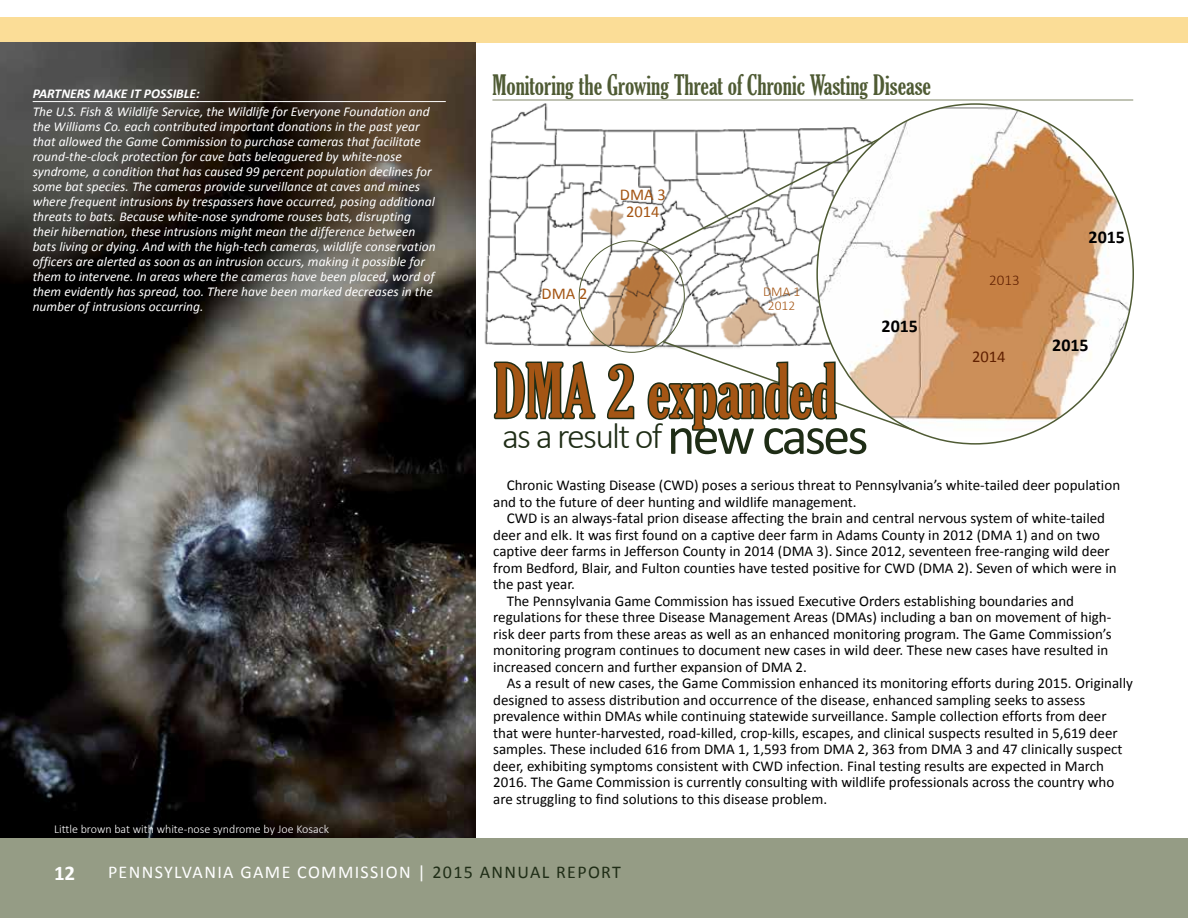
<style>
.page{position:relative;width:1188px;height:918px;background:#fff}
.page>*{position:absolute;margin:0;border:0;box-sizing:border-box;transform-origin:0 0}
.t1{font:extra-condensed 72px "Gloucester";color:#a45514}
.t2{font:300 36px "Calibri";letter-spacing:-.05em;color:#1f2d16}
.t3{font:extra-condensed 27px "Gloucester";color:#4f5b34}
.t4{font:700 21px "Calibri";color:#fff}
.t5{font:18px "Calibri";letter-spacing:.075em;color:#fff}
.t6{font:700 18px "Calibri";color:#000}
.t7{font:16.5px/16.5px "Calibri";color:#a45514;text-align:center}
.t8{font:16.5px "Calibri";color:#612000}
.t9{font:15px/16.5px "Calibri";color:#000}
.t10{font:300 15px "Calibri";color:#612000}
.t11{font:italic 13.5px/15px "Calibri";color:#fff}
.t12{font:italic 700 13.5px "Calibri";color:#fff}
.t13{font:300 13.5px/13.5px "Calibri";color:#a45514;text-align:center}
.t14{font:300 12px "Calibri";color:#fff}
.s1{font-weight:400;font-size:54px}
.s2{color:#1f2d16}
</style>
<div class="page">
<div style="left:0;top:838px;width:1188px;height:80px;background:#959c85"></div>
<div style="left:0;top:17px;width:1188px;height:25px;background:#fbdd97"></div>
<img style="left:484px;top:103px;width:333px;height:250px">
<hr style="left:492px;top:100px;width:641px;height:1px;background:#828869">
<svg style="left:659px;top:136px;width:158px;height:116px"></svg>
<img style="left:817px;top:104px;width:316px;height:332px">
<img style="left:0;top:42px;width:475px;height:796px">
<hr style="left:33px;top:101px;width:413px;height:1px;background:#fff">
<svg style="left:491px;top:329px;width:106px;height:91px"></svg>
<svg style="left:606px;top:363px;width:29px;height:57px"></svg>
<svg style="left:646px;top:340px;width:271px;height:93px"></svg>
<p class="t12" style="left:33px;top:86px;width:169px">PARTNERS MAKE IT POSSIBLE:</p>
<p class="t11" style="left:33px;top:104px;width:404px">The U.S. Fish &amp; Wildlife Service, the Wildlife for Everyone Foundation and the Williams Co. each contributed important donations in the past year that allowed the Game Commission to purchase cameras that facilitate round-the-clock protection for cave bats beleaguered by white-nose syndrome, a condition that has caused 99 percent population declines for some bat species. The cameras provide surveillance at caves and mines where frequent intrusions by trespassers have occurred, posing additional threats to bats. Because white-nose syndrome rouses bats, disrupting their hibernation, these intrusions might mean the difference between bats living or dying. And with the high-tech cameras, wildlife conservation officers are alerted as soon as an intrusion occurs, making it possible for them to intervene. In areas where the cameras have been placed, word of them evidently has spread, too. There have been marked decreases in the number of intrusions occurring.</p>
<p class="t14" style="left:54px;top:822px;width:277px">Little brown bat with white-nose syndrome by Joe Kosack</p>
<h3 class="t3" style="left:492px;top:70px;width:440px">Monitoring the Growing Threat of Chronic Wasting Disease</h3>
<p class="t7" style="left:620px;top:186px;width:47px">DMA 3<br>2014</p>
<p class="t7" style="left:542px;top:284px;width:47px">DMA 2</p>
<p class="t13" style="left:763px;top:285px;width:39px">DMA 1<br>2012</p>
<h1 class="t1" style="left:494px;top:350px;width:344px">DMA 2 expanded</h1>
<h2 class="t2" style="left:502px;top:413px;width:368px">as a result of <span class="s1">new cases</span></h2>
<p class="t6" style="left:882px;top:315px;width:38px">2015</p>
<p class="t10" style="left:989px;top:271px;width:32px">2013</p>
<p class="t8" style="left:972px;top:346px;width:35px">2014</p>
<p class="t6" style="left:1089px;top:226px;width:38px">2015</p>
<p class="t6" style="left:1052px;top:334px;width:38px">2015</p>
<p class="t9" style="left:493px;top:476px;width:629px;text-indent:14px">Chronic Wasting Disease (CWD) poses a serious threat to Pennsylvania’s white-tailed deer population and to the future of deer hunting and wildlife management.</p>
<p class="t9" style="left:507px;top:509px;width:600px">CWD is an always-fatal prion disease affecting the brain and central nervous system of white-tailed</p>
<p class="t9" style="left:493px;top:526px;width:608px">deer and elk. It was first found on a captive deer farm in Adams County in 2012 (DMA 1) and on two</p>
<p class="t9" style="left:493px;top:542px;width:618px">captive deer farms in Jefferson County in 2014 (DMA 3). Since 2012, seventeen free-ranging wild deer</p>
<p class="t9" style="left:493px;top:559px;width:625px">from Bedford, Blair, and Fulton counties have tested positive for CWD (DMA 2). Seven of which were in</p>
<p class="t9" style="left:493px;top:575px;width:83px">the past year.</p>
<p class="t9" style="left:507px;top:592px;width:569px">The Pennsylvania Game Commission has issued Executive Orders establishing boundaries and</p>
<p class="t9" style="left:493px;top:608px;width:620px">regulations for these three Disease Management Areas (DMAs) including a ban on movement of high-</p>
<p class="t9" style="left:493px;top:625px;width:620px">risk deer parts from these areas as well as an enhanced monitoring program. The Game Commission’s</p>
<p class="t9" style="left:493px;top:641px;width:617px">monitoring program continues to document new cases in wild deer. These new cases have resulted in</p>
<p class="t9" style="left:493px;top:658px;width:315px">increased concern and further expansion of DMA 2.</p>
<p class="t9" style="left:507px;top:674px;width:628px">As a result of new cases, the Game Commission enhanced its monitoring efforts during 2015. Originally</p>
<p class="t9" style="left:493px;top:691px;width:594px">designed to assess distribution and occurrence of the disease, enhanced sampling seeks to assess</p>
<p class="t9" style="left:493px;top:707px;width:615px">prevalence within DMAs while continuing statewide surveillance. Sample collection efforts from deer</p>
<p class="t9" style="left:493px;top:724px;width:626px">that were hunter-harvested, road-killed, crop-kills, escapes, and clinical suspects resulted in 5,619 deer</p>
<p class="t9" style="left:493px;top:740px;width:631px">samples. These included 616 from DMA 1, 1,593 from DMA 2, 363 from DMA 3 and 47 clinically suspect</p>
<p class="t9" style="left:493px;top:757px;width:612px">deer, exhibiting symptoms consistent with CWD infection. Final testing results are expected in March</p>
<p class="t9" style="left:493px;top:773px;width:623px">2016. The Game Commission is currently consulting with wildlife professionals across the country who</p>
<p class="t9" style="left:493px;top:790px;width:336px">are struggling to find solutions to this disease problem.</p>
<h3 class="t4" style="left:54px;top:860px;width:23px">12</h3>
<p class="t5" style="left:108px;top:860px;width:514px">PENNSYLVANIA GAME COMMISSION | <span class="s2">2015 ANNUAL REPORT</span></p>
</div>
